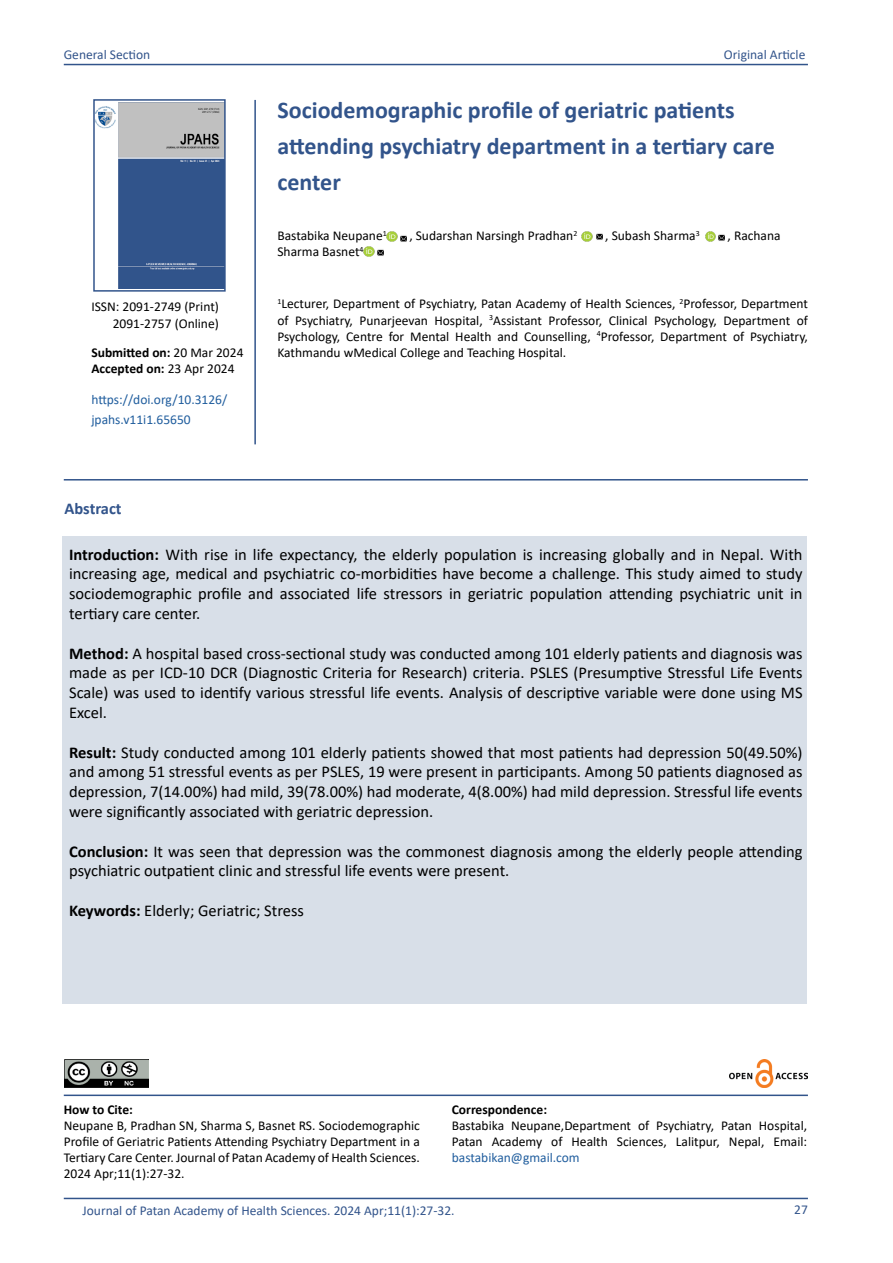
<style>
.page{position:relative;width:893px;height:1263px;background:#fff}
.page>*{position:absolute;margin:0;border:0;box-sizing:border-box;transform-origin:0 0}
.t1{font:700 24px/36px "Calibri";color:#32548b}
.t2{font:16.5px/19.8px "Calibri";color:#000;text-align:justify}
.t3{font:700 16.5px "Calibri";color:#32548b}
.t4{font:13.5px/16.2px "Calibri";color:#000;text-align:justify}
.t5{font:13.5px "Calibri";color:#32548b}
.t6{font:700 13.5px "Calibri";color:#000}
.t7{font:13.5px/19.8px "Calibri";color:#215e9e}
.s1{font-weight:400}
.s2{font-weight:700}
</style>
<div class="page">
<hr style="left:64px;top:1198px;width:744px;height:1px;background:#32548b">
<div style="left:62px;top:536px;width:744px;height:468px;background:#d8dfe8"></div>
<hr style="left:64px;top:64px;width:744px;height:1px;background:#32548b">
<hr style="left:64px;top:479px;width:744px;height:1px;background:#32548b">
<hr style="left:64px;top:1094px;width:744px;height:2px;background:#32548b">
<hr style="left:254px;top:100px;width:2px;height:344px;background:#32548b">
<img style="left:729px;top:1059px;width:78px;height:28px">
<img style="left:65px;top:1059px;width:84px;height:28px">
<svg style="left:582px;top:231px;width:21px;height:10px"></svg>
<svg style="left:705px;top:231px;width:20px;height:10px"></svg>
<svg style="left:364px;top:231px;width:43px;height:25px"></svg>
<img style="left:96px;top:103px;width:127px;height:185px">
<div style="left:93px;top:99px;width:133px;height:193px;border:2px solid #32548b"></div>
<p class="t5" style="left:64px;top:45px;width:88px">General Section</p>
<p class="t5" style="left:724px;top:45px;width:83px">Original Article</p>
<h1 class="t1" style="left:277px;top:92px;width:499px">Sociodemographic profile of geriatric patients attending psychiatry department in a tertiary care center</h1>
<p class="t4" style="left:91px;top:298px;width:129px;text-align:right">ISSN: 2091-2749 (Print)<br>2091-2757 (Online)</p>
<p class="t4" style="left:277px;top:227px;width:111px">Bastabika Neupane<sup>1</sup></p>
<p class="t4" style="left:409px;top:227px;width:169px">, Sudarshan Narsingh Pradhan<sup>2</sup></p>
<p class="t4" style="left:605px;top:227px;width:96px">, Subash Sharma<sup>3</sup></p>
<p class="t4" style="left:728px;top:227px;width:55px">, Rachana</p>
<p class="t4" style="left:277px;top:243px;width:88px">Sharma Basnet<sup>4</sup></p>
<p class="t4" style="left:277px;top:295px;width:532px"><sup>1</sup>Lecturer, Department of Psychiatry, Patan Academy of Health Sciences, <sup>2</sup>Professor, Department of Psychiatry, Punarjeevan Hospital, <sup>3</sup>Assistant Professor, Clinical Psychology, Department of Psychology, Centre for Mental Health and Counselling, <sup>4</sup>Professor, Department of Psychiatry,</p>
<p class="t6" style="left:91px;top:343px;width:154px">Submitted on: <span class="s1">20 Mar 2024</span></p>
<p class="t4" style="left:277px;top:344px;width:290px">Kathmandu wMedical College and Teaching Hospital.</p>
<p class="t6" style="left:91px;top:359px;width:145px">Accepted on: <span class="s1">23 Apr 2024</span></p>
<p class="t7" style="left:91px;top:389px;width:137px">https://doi.org/10.3126/ jpahs.v11i1.65650</p>
<p class="t3" style="left:65px;top:497px;width:59px">Abstract</p>
<p class="t2" style="left:69px;top:544px;width:735px"><span class="s2">Introduction:</span> With rise in life expectancy, the elderly population is increasing globally and in Nepal. With increasing age, medical and psychiatric co-morbidities have become a challenge. This study aimed to study sociodemographic profile and associated life stressors in geriatric population attending psychiatric unit in tertiary care center.</p>
<p class="t2" style="left:69px;top:643px;width:735px"><span class="s2">Method:</span> A hospital based cross-sectional study was conducted among 101 elderly patients and diagnosis was made as per ICD-10 DCR (Diagnostic Criteria for Research) criteria. PSLES (Presumptive Stressful Life Events Scale) was used to identify various stressful life events. Analysis of descriptive variable were done using MS Excel.</p>
<p class="t2" style="left:69px;top:742px;width:735px"><span class="s2">Result:</span> Study conducted among 101 elderly patients showed that most patients had depression 50(49.50%) and among 51 stressful events as per PSLES, 19 were present in participants. Among 50 patients diagnosed as depression, 7(14.00%) had mild, 39(78.00%) had moderate, 4(8.00%) had mild depression. Stressful life events were significantly associated with geriatric depression.</p>
<p class="t2" style="left:69px;top:841px;width:735px"><span class="s2">Conclusion:</span> It was seen that depression was the commonest diagnosis among the elderly people attending psychiatric outpatient clinic and stressful life events were present.</p>
<p class="t2" style="left:69px;top:900px;width:236px"><span class="s2">Keywords:</span> Elderly; Geriatric; Stress</p>
<p class="t6" style="left:64px;top:1099px;width:71px">How to Cite:</p>
<p class="t4" style="left:64px;top:1117px;width:358px">Neupane B, Pradhan SN, Sharma S, Basnet RS. Sociodemographic Profile of Geriatric Patients Attending Psychiatry Department in a Tertiary Care Center. Journal of Patan Academy of Health Sciences.<br>2024 Apr;11(1):27-32.</p>
<p class="t6" style="left:452px;top:1099px;width:97px">Correspondence:</p>
<p class="t4" style="left:452px;top:1117px;width:357px">Bastabika Neupane,Department of Psychiatry, Patan Hospital,<br>Patan Academy of Health Sciences, Lalitpur, Nepal, Email:</p>
<p class="t7" style="left:452px;top:1147px;width:129px">bastabikan@gmail.com</p>
<p class="t5" style="left:82px;top:1201px;width:374px">Journal of Patan Academy of Health Sciences. 2024 Apr;11(1):27-32.</p>
<p class="t5" style="left:794px;top:1200px;width:15px">27</p>
</div>
